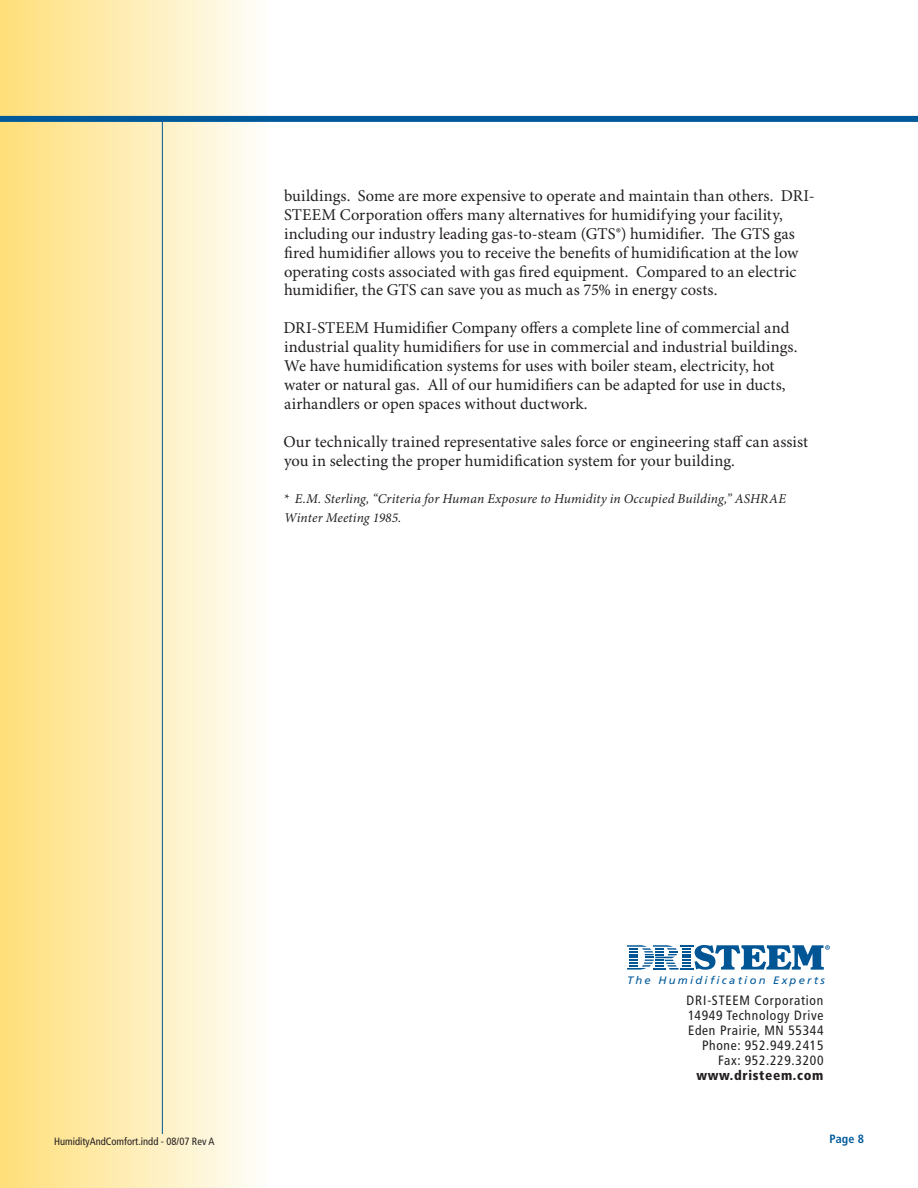
<style>
.page{position:relative;width:918px;height:1188px;background:#fff}
.page>*{position:absolute;margin:0;border:0;box-sizing:border-box;transform-origin:0 0}
.body_bullet{font:16.5px/18.9px "Minion Pro";color:#231f20}
._1{font:condensed 13.5px/15px "Frutiger LT Std";letter-spacing:.05em;color:#231f20;text-align:right}
.body_bullet-2{font:italic 13.5px/18.9px "Minion Pro";letter-spacing:.005em;color:#231f20}
._1-2{font:900 condensed 13.5px "Frutiger LT Std";letter-spacing:.05em;color:#231f20}
.t1{font:700 condensed 12px "Frutiger LT Std";color:#00599b}
.t2{font:italic 10.8px "Frutiger LT Std";letter-spacing:.2em;color:#00599b;scale:1.04 1}
._1-3{font:condensed 10.5px "Frutiger LT Std";color:#231f20}
</style>
<div class="page">
<svg style="left:0;top:0;width:270px;height:1188px;background:#feeeb9"></svg>
<hr style="left:162px;top:120px;width:1px;height:1014px;background:#00599b">
<div style="left:0;top:116px;width:918px;height:6px;background:#00599b"></div>
<svg style="left:627px;top:945px;width:203px;height:25px"></svg>
<p class="body_bullet" style="left:284px;top:187px;width:532px">buildings. Some are more expensive to operate and maintain than others. DRI-STEEM Corporation offers many alternatives for humidifying your facility, including our industry leading gas-to-steam (GTS®) humidifier. The GTS gas fired humidifier allows you to receive the benefits of humidification at the low operating costs associated with gas fired equipment. Compared to an electric humidifier, the GTS can save you as much as 75% in energy costs.</p>
<p class="body_bullet" style="left:284px;top:319px;width:515px">DRI-STEEM Humidifier Company offers a complete line of commercial and industrial quality humidifiers for use in commercial and industrial buildings.<br>We have humidification systems for uses with boiler steam, electricity, hot water or natural gas. All of our humidifiers can be adapted for use in ducts, airhandlers or open spaces without ductwork.</p>
<p class="body_bullet" style="left:284px;top:433px;width:526px">Our technically trained representative sales force or engineering staff can assist you in selecting the proper humidification system for your building.</p>
<p class="body_bullet-2" style="left:284px;top:490px;width:504px">* E.M. Sterling, “Criteria for Human Exposure to Humidity in Occupied Building,” ASHRAE<br>Winter Meeting 1985.</p>
<p class="_1-3" style="left:54px;top:1135px;width:162px">HumidityAndComfort.indd - 08/07 Rev A</p>
<p class="t2" style="left:627px;top:974px;width:192px">The Humidification Experts</p>
<p class="_1" style="left:687px;top:993px;width:138px">DRI-STEEM Corporation</p>
<p class="_1" style="left:688px;top:1008px;width:137px">14949 Technology Drive</p>
<p class="_1" style="left:688px;top:1023px;width:137px">Eden Prairie, MN 55344<br>Phone: 952.949.2415<br>Fax: 952.229.3200</p>
<p class="_1-2" style="left:696px;top:1067px;width:129px">www.dristeem.com</p>
<p class="t1" style="left:829px;top:1132px;width:27px">Page</p>
</div>
